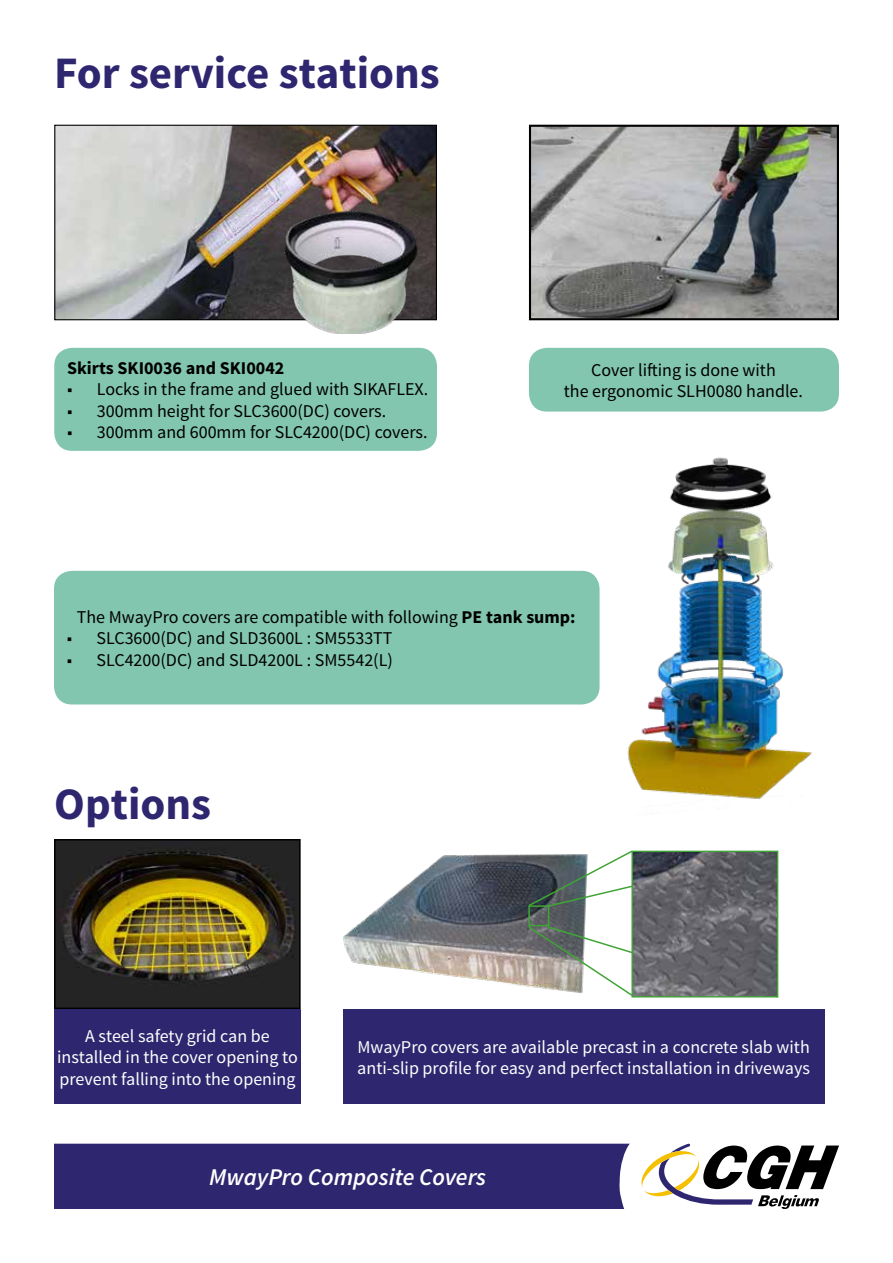
<style>
.page{position:relative;width:893px;height:1263px;background:#fff}
.page>*{position:absolute;margin:0;border:0;box-sizing:border-box;transform-origin:0 0}
.t1{font:700 45px "Source Sans Pro";color:#2e266f}
.t2{font:italic 600 24px "Source Sans Pro";color:#fff}
.t3{font:18px/21.6px "Source Sans Pro";color:#000;text-align:center}
.t4{font:18px/21.6px "Source Sans Pro";color:#fff}
.t5{font:700 18px "Source Sans Pro";color:#000}
.s1{font-weight:700}
</style>
<div class="page">
<div style="left:54px;top:1144px;width:576px;height:65px;background:#2e266f"></div>
<svg style="left:641px;top:1144px;width:198px;height:65px"></svg>
<img style="left:57px;top:842px;width:241px;height:164px">
<div style="left:54px;top:839px;width:247px;height:170px;border:2px solid #000"></div>
<img style="left:532px;top:128px;width:304px;height:189px">
<div style="left:529px;top:125px;width:310px;height:195px;border:2px solid #000"></div>
<img style="left:56px;top:127px;width:379px;height:191px">
<div style="left:54px;top:125px;width:383px;height:195px;border:1px solid #000"></div>
<img style="left:276px;top:211px;width:149px;height:123px">
<img style="left:627px;top:457px;width:185px;height:343px">
<img style="left:343px;top:854px;width:243px;height:133px">
<svg style="left:527px;top:850px;width:252px;height:58px"></svg>
<svg style="left:527px;top:925px;width:252px;height:73px"></svg>
<div style="left:528px;top:905px;width:21px;height:21px;border:2px solid #3fa535"></div>
<img style="left:633px;top:853px;width:143px;height:142px">
<div style="left:631px;top:851px;width:147px;height:146px;border:1px solid #3fa535"></div>
<div style="left:343px;top:1009px;width:481px;height:95px;background:#2e266f"></div>
<div style="left:54px;top:1009px;width:247px;height:95px;background:#2e266f"></div>
<div style="left:529px;top:348px;width:310px;height:64px;background:#82c6af;border-radius:18px"></div>
<div style="left:54px;top:571px;width:546px;height:133px;background:#82c6af;border-radius:18px"></div>
<div style="left:54px;top:348px;width:383px;height:103px;background:#82c6af;border-radius:18px"></div>
<h1 class="t1" style="left:54px;top:44px;width:387px">For service stations</h1>
<p class="t5" style="left:67px;top:356px;width:219px">Skirts SKI0036 and SKI0042</p>
<p class="t3" style="left:67px;top:379px;width:363px">■ Locks in the frame and glued with SIKAFLEX.</p>
<p class="t3" style="left:67px;top:400px;width:321px">■ 300mm height for SLC3600(DC) covers.</p>
<p class="t3" style="left:67px;top:422px;width:362px">■ 300mm and 600mm for SLC4200(DC) covers.</p>
<p class="t3" style="left:564px;top:359px;width:241px">Cover lifting is done with<br>the ergonomic SLH0080 handle.</p>
<p class="t3" style="left:77px;top:606px;width:500px">The MwayPro covers are compatible with following <span class="s1">PE tank sump:</span></p>
<p class="t3" style="left:67px;top:628px;width:327px">■ SLC3600(DC) and SLD3600L : SM5533TT</p>
<p class="t3" style="left:67px;top:649px;width:328px">■ SLC4200(DC) and SLD4200L : SM5542(L)</p>
<h1 class="t1" style="left:54px;top:775px;width:158px">Options</h1>
<p class="t4" style="left:57px;top:1025px;width:242px;text-align:center">A steel safety grid can be installed in the cover opening to prevent falling into the opening</p>
<p class="t4" style="left:357px;top:1036px;width:454px">MwayPro covers are available precast in a concrete slab with anti-slip profile for easy and perfect installation in driveways</p>
<h2 class="t2" style="left:209px;top:1162px;width:278px">MwayPro Composite Covers</h2>
</div>
